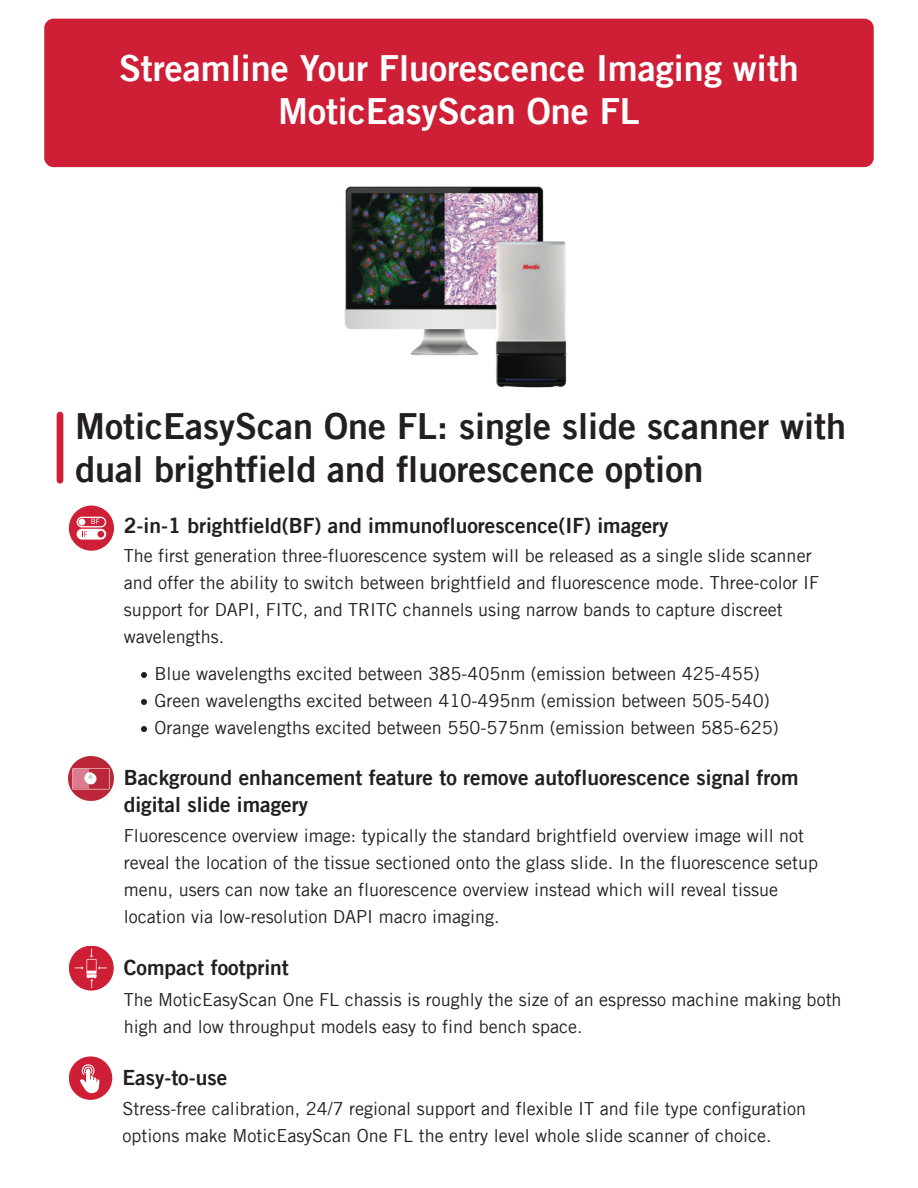
<style>
.page{position:relative;width:918px;height:1188px;background:#fff}
.page>*{position:absolute;margin:0;border:0;box-sizing:border-box;transform-origin:0 0}
.t1{font:36px/43.2px "Trade Gothic LT Bold Two";color:#231f20}
.t2{font:36px/43.2px "Trade Gothic LT Bold Two";color:#fff;text-align:center}
.t3{font:21px/27px "Trade Gothic LT Bold Two";color:#231f20}
.t4{font:18px/27px "Trade Gothic LT";color:#231f20}
</style>
<div class="page">
<div style="left:44px;top:19px;width:830px;height:148px;background:#ce1f36;border-radius:9px"></div>
<svg style="left:141px;top:672px;width:6px;height:6px"></svg>
<svg style="left:141px;top:699px;width:6px;height:6px"></svg>
<svg style="left:141px;top:726px;width:6px;height:6px"></svg>
<div style="left:69px;top:506px;width:45px;height:45px;background:#ce1f36;border-radius:23px"></div>
<svg style="left:77px;top:517px;width:29px;height:23px"></svg>
<div style="left:57px;top:415px;width:6px;height:65px;background:#ce1f36"></div>
<img style="left:69px;top:756px;width:45px;height:45px">
<img style="left:274px;top:167px;width:370px;height:221px">
<div style="left:69px;top:946px;width:45px;height:45px;background:#ce1f36;border-radius:22px"></div>
<svg style="left:75px;top:949px;width:32px;height:39px"></svg>
<div style="left:69px;top:1056px;width:43px;height:44px;background:#ce1f36;border-radius:22px"></div>
<svg style="left:80px;top:1064px;width:19px;height:29px"></svg>
<h1 class="t2" style="left:119px;top:46px;width:682px">Streamline Your Fluorescence Imaging with<br>MoticEasyScan One FL</h1>
<h1 class="t1" style="left:75px;top:403px;width:772px">MoticEasyScan One FL: single slide scanner with dual brightfield and fluorescence option</h1>
<p class="t3" style="left:124px;top:511px;width:546px">2-in-1 brightfield(BF) and immunofluorescence(IF) imagery</p>
<p class="t4" style="left:124px;top:542px;width:697px">The first generation three-fluorescence system will be released as a single slide scanner and offer the ability to switch between brightfield and fluorescence mode. Three-color IF support for DAPI, FITC, and TRITC channels using narrow bands to capture discreet wavelengths.</p>
<p class="t4" style="left:155px;top:660px;width:626px">Blue wavelengths excited between 385-405nm (emission between 425-455)<br>Green wavelengths excited between 410-495nm (emission between 505-540)<br>Orange wavelengths excited between 550-575nm (emission between 585-625)</p>
<p class="t3" style="left:124px;top:763px;width:676px">Background enhancement feature to remove autofluorescence signal from digital slide imagery</p>
<p class="t4" style="left:124px;top:822px;width:696px">Fluorescence overview image: typically the standard brightfield overview image will not reveal the location of the tissue sectioned onto the glass slide. In the fluorescence setup menu, users can now take an fluorescence overview instead which will reveal tissue location via low-resolution DAPI macro imaging.</p>
<p class="t3" style="left:124px;top:954px;width:167px">Compact footprint</p>
<p class="t4" style="left:124px;top:986px;width:719px">The MoticEasyScan One FL chassis is roughly the size of an espresso machine making both high and low throughput models easy to find bench space.</p>
<p class="t3" style="left:122px;top:1063px;width:106px">Easy-to-use</p>
<p class="t4" style="left:122px;top:1095px;width:685px">Stress-free calibration, 24/7 regional support and flexible IT and file type configuration options make MoticEasyScan One FL the entry level whole slide scanner of choice.</p>
</div>
